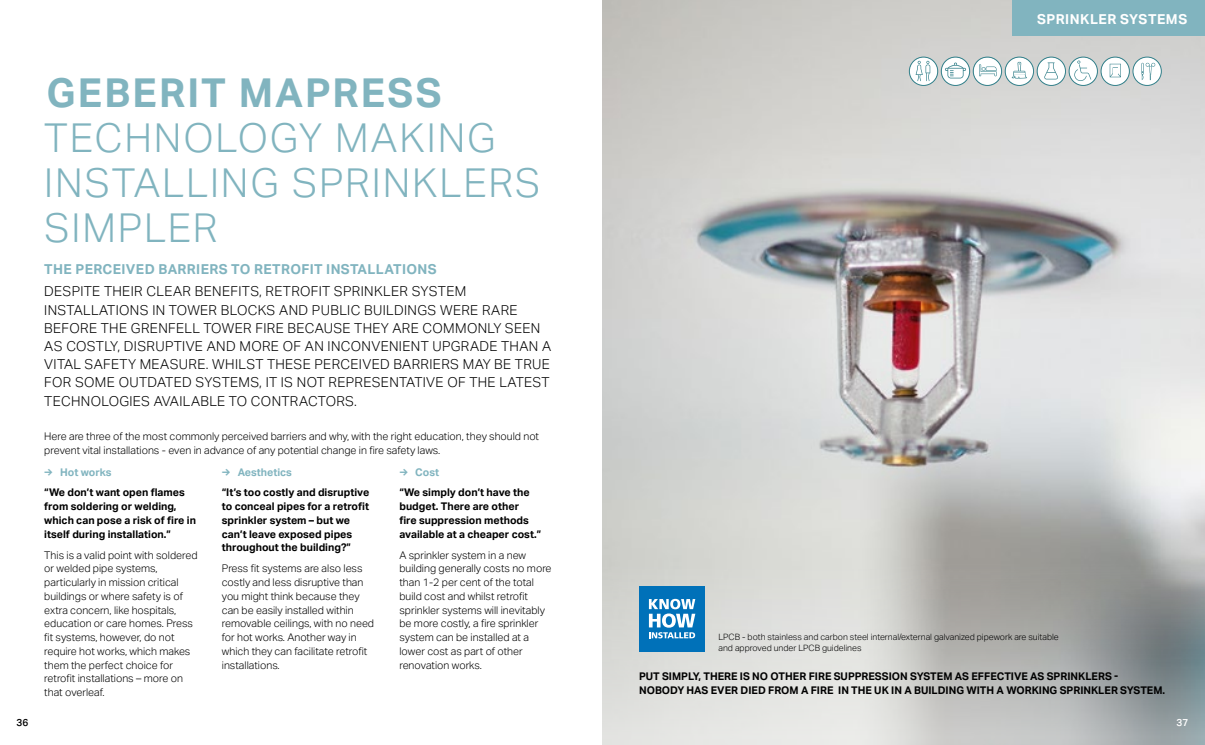
<style>
.page{position:relative;width:1205px;height:745px;background:#fff}
.page>*{position:absolute;margin:0;border:0;box-sizing:border-box;transform-origin:0 0}
.t1{font:300 40px/45px "Aktiv Grotesk Geberit";letter-spacing:.045em;color:#81b4bf}
.t2{font:700 40px "Aktiv Grotesk Geberit";letter-spacing:.055em;color:#81b4bf}
.t3{font:300 13.75px/18.2px "Aktiv Grotesk Geberit";letter-spacing:.025em;color:#000}
.t4{font:700 13.75px "Aktiv Grotesk Geberit";letter-spacing:.025em;color:#81b4bf}
.t5{font:700 13.75px "Aktiv Grotesk Geberit";letter-spacing:.04em;color:#fff}
.t6{font:300 10.62px/13.8px "Aktiv Grotesk Geberit";color:#000}
.t7{font:700 10.62px/13.8px "Aktiv Grotesk Geberit";color:#000}
.t8{font:700 10.62px "Aktiv Grotesk Geberit";color:#81b4bf}
.t9{font:500 10px "Aktiv Grotesk Geberit";color:#000}
.t10{font:500 10px "Aktiv Grotesk Geberit";color:#fff}
.t11{font:300 8.75px/11.2px "Aktiv Grotesk Geberit";color:#000}
</style>
<div class="page">
<img style="left:602px;top:0;width:603px;height:305px">
<svg style="left:602px;top:305px;width:603px;height:439px"></svg>
<div style="left:1012px;top:0;width:193px;height:35px;background:#81b4bf"></div>
<div style="left:639px;top:585px;width:65px;height:66px;background:#0071b9"></div>
<svg style="left:649px;top:598px;width:46px;height:40px"></svg>
<div style="left:909px;top:57px;width:29px;height:29px;border:1px solid #38838d;border-radius:50%"></div>
<div style="left:1069px;top:57px;width:29px;height:29px;border:1px solid #38838d;border-radius:50%"></div>
<div style="left:941px;top:57px;width:29px;height:29px;border:1px solid #38838d;border-radius:50%"></div>
<div style="left:1005px;top:57px;width:29px;height:29px;border:1px solid #38838d;border-radius:50%"></div>
<div style="left:1037px;top:57px;width:29px;height:29px;border:1px solid #38838d;border-radius:50%"></div>
<div style="left:1100px;top:57px;width:29px;height:29px;border:1px solid #38838d;border-radius:50%"></div>
<div style="left:973px;top:57px;width:29px;height:29px;border:1px solid #38838d;border-radius:50%"></div>
<svg style="left:909px;top:57px;width:252px;height:28px"></svg>
<div style="left:1132px;top:57px;width:29px;height:29px;border:1px solid #38838d;border-radius:50%"></div>
<h1 class="t2" style="left:46px;top:68px;width:397px">GEBERIT MAPRESS</h1>
<h1 class="t1" style="left:44px;top:115px;width:498px">TECHNOLOGY MAKING<br>INSTALLING SPRINKLERS<br>SIMPLER</h1>
<p class="t4" style="left:44px;top:260px;width:394px">THE PERCEIVED BARRIERS TO RETROFIT INSTALLATIONS</p>
<p class="t3" style="left:44px;top:282px;width:508px">DESPITE THEIR CLEAR BENEFITS, RETROFIT SPRINKLER SYSTEM INSTALLATIONS IN TOWER BLOCKS AND PUBLIC BUILDINGS WERE RARE BEFORE THE GRENFELL TOWER FIRE BECAUSE THEY ARE COMMONLY SEEN AS COSTLY, DISRUPTIVE AND MORE OF AN INCONVENIENT UPGRADE THAN A VITAL SAFETY MEASURE. WHILST THESE PERCEIVED BARRIERS MAY BE TRUE FOR SOME OUTDATED SYSTEMS, IT IS NOT REPRESENTATIVE OF THE LATEST TECHNOLOGIES AVAILABLE TO CONTRACTORS.</p>
<p class="t6" style="left:44px;top:429px;width:496px">Here are three of the most commonly perceived barriers and why, with the right education, they should not prevent vital installations - even in advance of any potential change in fire safety laws.</p>
<p class="t8" style="left:44px;top:465px;width:69px">→ Hot works</p>
<p class="t7" style="left:44px;top:485px;width:153px">“We don’t want open flames from soldering or welding, which can pose a risk of fire in itself during installation.”</p>
<p class="t6" style="left:44px;top:547px;width:155px">This is a valid point with soldered or welded pipe systems, particularly in mission critical buildings or where safety is of extra concern, like hospitals, education or care homes. Press fit systems, however, do not require hot works, which makes them the perfect choice for retrofit installations – more on that overleaf.</p>
<p class="t8" style="left:399px;top:465px;width:41px">→ Cost</p>
<p class="t7" style="left:399px;top:485px;width:143px">“We simply don’t have the budget. There are other<br>fire suppression methods available at a cheaper cost.”</p>
<p class="t6" style="left:399px;top:547px;width:154px">A sprinkler system in a new building generally costs no more than 1-2 per cent of the total build cost and whilst retrofit sprinkler systems will inevitably be more costly, a fire sprinkler system can be installed at a lower cost as part of other renovation works.</p>
<p class="t8" style="left:222px;top:465px;width:72px">→ Aesthetics</p>
<p class="t7" style="left:222px;top:485px;width:149px">“It’s too costly and disruptive to conceal pipes for a retrofit sprinkler system – but we can’t leave exposed pipes throughout the building?”</p>
<p class="t6" style="left:222px;top:561px;width:154px">Press fit systems are also less costly and less disruptive than you might think because they can be easily installed within removable ceilings, with no need for hot works. Another way in which they can facilitate retrofit installations.</p>
<p class="t5" style="left:1037px;top:11px;width:152px">SPRINKLER SYSTEMS</p>
<p class="t11" style="left:718px;top:630px;width:342px">LPCB - both stainless and carbon steel internal/external galvanized pipework are suitable and approved under LPCB guidelines</p>
<p class="t7" style="left:639px;top:669px;width:527px">PUT SIMPLY, THERE IS NO OTHER FIRE SUPPRESSION SYSTEM AS EFFECTIVE AS SPRINKLERS -<br>NOBODY HAS EVER DIED FROM A FIRE IN THE UK IN A BUILDING WITH A WORKING SPRINKLER SYSTEM.</p>
<p class="t9" style="left:17px;top:716px;width:13px">36</p>
<p class="t10" style="left:1176px;top:716px;width:13px">37</p>
</div>
